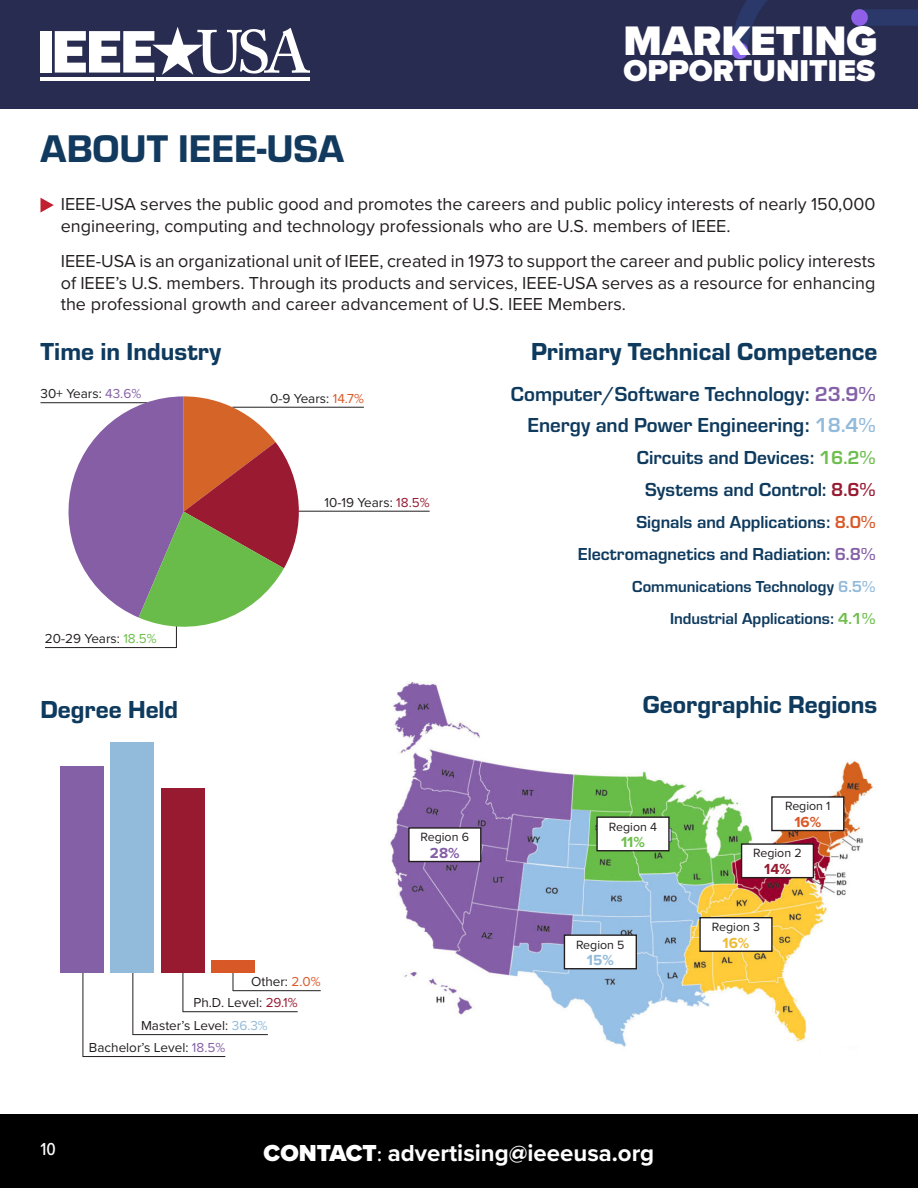
<style>
.page{position:relative;width:918px;height:1188px;background:#fff}
.page>*{position:absolute;margin:0;border:0;box-sizing:border-box;transform-origin:0 0}
.t1{font:900 42.75px "Proxima Nova";color:#fff}
.Envise{font:40.05px "Eurostile Hea";color:#123a5e}
.t2{font:900 31.35px "Proxima Nova";color:#fff}
.Grandiloquence{font:25.5px "Eurostile Hea";color:#0e3a5e}
.t3{font:700 24px "Proxima Nova";color:#fff}
.Grandiloquence-2{font:700 21px "Eurostile";color:#0e3a5e}
.Grandiloquence-3{font:700 19.5px "Eurostile";color:#0e3a5e}
.Paragraph_Style_1{font:18px/21.6px "Proxima Nova";color:#231f20}
.Grandiloquence-4{font:700 18px "Eurostile";color:#0e3a5e}
.t4{font:500 18px "Proxima Nova Cond";color:#fff}
.Grandiloquence-5{font:700 16.5px "Eurostile";color:#0e3a5e}
.t5{font:700 15.15px "Proxima Nova";color:#6dbe4c}
.t6{font:700 15.15px "Proxima Nova";color:#92bada}
.t7{font:700 15.15px "Proxima Nova";color:#ecbb36}
.t8{font:700 15.15px "Proxima Nova";color:#971a30}
.t9{font:700 15.15px "Proxima Nova";color:#d95827}
.t10{font:700 15.15px "Proxima Nova";color:#8460a6}
.t11{font:13.5px "Proxima Nova";color:#231f20}
.t12{font:12.45px "Proxima Nova";color:#231f20}
.s1{color:#8460a6}
.s2{color:#d95827}
.s3{color:#971a30}
.s4{color:#6dbe4c}
.s5{color:#92bada}
.s6{font-weight:900}
.s7{font-family:"Minion Pro";font-weight:400}
</style>
<div class="page">
<div style="left:0;top:1115px;width:918px;height:73px;background:#000"></div>
<div style="left:0;top:0;width:918px;height:109px;background:#292c51"></div>
<svg style="left:731px;top:0;width:187px;height:59px"></svg>
<svg style="left:851px;top:9px;width:17px;height:17px"></svg>
<svg style="left:731px;top:42px;width:17px;height:17px"></svg>
<div style="left:40px;top:31px;width:12px;height:42px;background:#fff"></div>
<hr style="left:40px;top:77px;width:114px;height:4px;background:#fff">
<svg style="left:55px;top:27px;width:255px;height:48px"></svg>
<hr style="left:156px;top:77px;width:154px;height:4px;background:#fff">
<svg style="left:40px;top:198px;width:14px;height:15px"></svg>
<hr style="left:40px;top:402px;width:107px;height:1px;background:#231f20">
<hr style="left:232px;top:407px;width:132px;height:1px;background:#231f20">
<hr style="left:298px;top:511px;width:132px;height:1px;background:#231f20">
<hr style="left:45px;top:647px;width:131px;height:1px;background:#231f20">
<hr style="left:176px;top:618px;width:1px;height:30px;background:#231f20">
<svg style="left:60px;top:396px;width:247px;height:244px"></svg>
<img style="left:389px;top:681px;width:485px;height:366px">
<div style="left:597px;top:817px;width:72px;height:34px;background:#fff"></div>
<div style="left:596px;top:816px;width:74px;height:35px;border:1px solid #231f20"></div>
<div style="left:564px;top:935px;width:72px;height:34px;background:#fff"></div>
<div style="left:564px;top:934px;width:73px;height:35px;border:1px solid #231f20"></div>
<div style="left:700px;top:918px;width:72px;height:33px;background:#fff"></div>
<div style="left:699px;top:917px;width:74px;height:35px;border:1px solid #231f20"></div>
<div style="left:742px;top:844px;width:71px;height:34px;background:#fff"></div>
<div style="left:741px;top:843px;width:73px;height:35px;border:1px solid #231f20"></div>
<div style="left:772px;top:797px;width:72px;height:34px;background:#fff"></div>
<div style="left:771px;top:796px;width:73px;height:35px;border:1px solid #231f20"></div>
<div style="left:409px;top:828px;width:72px;height:34px;background:#fff"></div>
<div style="left:408px;top:827px;width:73px;height:35px;border:1px solid #231f20"></div>
<hr style="left:83px;top:1056px;width:142px;height:1px;background:#231f20">
<hr style="left:83px;top:942px;width:1px;height:115px;background:#231f20">
<hr style="left:133px;top:1034px;width:135px;height:1px;background:#231f20">
<hr style="left:132px;top:920px;width:1px;height:115px;background:#231f20">
<hr style="left:183px;top:1011px;width:115px;height:1px;background:#231f20">
<hr style="left:183px;top:897px;width:1px;height:115px;background:#231f20">
<hr style="left:233px;top:990px;width:88px;height:1px;background:#231f20">
<svg style="left:233px;top:973px;width:1px;height:18px"></svg>
<div style="left:61px;top:766px;width:43px;height:207px;background:#8460a6"></div>
<div style="left:111px;top:742px;width:43px;height:231px;background:#92bada"></div>
<div style="left:161px;top:788px;width:43px;height:185px;background:#971a30"></div>
<div style="left:211px;top:960px;width:43px;height:13px;background:#d95827"></div>
<p class="Envise" style="left:40px;top:120px;width:305px">ABOUT IEEE-USA</p>
<p class="t1" style="left:624px;top:9px;width:255px">MARKETING</p>
<p class="t2" style="left:624px;top:47px;width:253px">OPPORTUNITIES</p>
<p class="Paragraph_Style_1" style="left:61px;top:193px;width:816px">IEEE-USA serves the public good and promotes the careers and public policy interests of nearly 150,000 engineering, computing and technology professionals who are U.S. members of IEEE.</p>
<p class="Paragraph_Style_1" style="left:61px;top:250px;width:816px;text-align:justify">IEEE-USA is an organizational unit of IEEE, created in 1973 to support the career and public policy interests of IEEE’s U.S. members. Through its products and services, IEEE-USA serves as a resource for enhancing the professional growth and career advancement of U.S. IEEE Members.</p>
<p class="Grandiloquence" style="left:40px;top:334px;width:182px">Time in Industry</p>
<p class="t11" style="left:40px;top:384px;width:102px">30+ Years: <span class="s1">43.6%</span></p>
<p class="t11" style="left:270px;top:388px;width:95px">0-9 Years: <span class="s2">14.7%</span></p>
<p class="t11" style="left:325px;top:492px;width:107px">10-19 Years: <span class="s3">18.5%</span></p>
<p class="t11" style="left:45px;top:629px;width:113px">20-29 Years: <span class="s4">18.5%</span></p>
<p class="Grandiloquence" style="left:40px;top:691px;width:139px">Degree Held</p>
<p class="t11" style="left:251px;top:972px;width:71px">Other: <span class="s2">2.0%</span></p>
<p class="t11" style="left:193px;top:993px;width:106px">Ph.D. Level: <span class="s3">29.1%</span></p>
<p class="t12" style="left:421px;top:828px;width:50px">Region 6</p>
<p class="t10" style="left:430px;top:842px;width:31px">28%</p>
<p class="t11" style="left:141px;top:1016px;width:128px">Master’s Level: <span class="s5">36.3%</span></p>
<p class="t11" style="left:89px;top:1038px;width:138px">Bachelor’s Level: <span class="s1">18.5%</span></p>
<p class="Grandiloquence" style="left:531px;top:334px;width:348px">Primary Technical Competence</p>
<p class="Grandiloquence-2" style="left:511px;top:378px;width:366px">Computer/Software Technology: <span class="s1">23.9%</span></p>
<p class="Grandiloquence-2" style="left:527px;top:410px;width:349px">Energy and Power Engineering: <span class="s5">18.4%</span></p>
<p class="Grandiloquence-3" style="left:637px;top:444px;width:240px">Circuits and Devices: <span class="s4">16.2%</span></p>
<p class="Grandiloquence-3" style="left:645px;top:476px;width:232px">Systems and Control: <span class="s3">8.6%</span></p>
<p class="Grandiloquence-4" style="left:636px;top:509px;width:240px">Signals and Applications: <span class="s2">8.0%</span></p>
<p class="Grandiloquence-4" style="left:578px;top:541px;width:299px">Electromagnetics and Radiation: <span class="s1">6.8%</span></p>
<p class="Grandiloquence-5" style="left:632px;top:575px;width:245px">Communications Technology <span class="s5">6.5%</span></p>
<p class="Grandiloquence-5" style="left:670px;top:607px;width:207px">Industrial Applications: <span class="s4">4.1%</span></p>
<p class="Grandiloquence" style="left:643px;top:686px;width:236px">Georgraphic Regions</p>
<p class="t12" style="left:609px;top:817px;width:50px">Region 4</p>
<p class="t5" style="left:621px;top:831px;width:25px">11%</p>
<p class="t12" style="left:576px;top:935px;width:50px">Region 5</p>
<p class="t6" style="left:587px;top:949px;width:28px">15%</p>
<p class="t12" style="left:785px;top:797px;width:47px">Region 1</p>
<p class="t9" style="left:794px;top:811px;width:28px">16%</p>
<p class="t12" style="left:753px;top:844px;width:50px">Region 2</p>
<p class="t8" style="left:764px;top:858px;width:28px">14%</p>
<p class="t12" style="left:712px;top:918px;width:50px">Region 3</p>
<p class="t7" style="left:723px;top:931px;width:28px">16%</p>
<p class="t4" style="left:40px;top:1135px;width:17px">10</p>
<h3 class="t3" style="left:264px;top:1135px;width:392px"><span class="s6">CONTACT</span><span class="s7">:</span> advertising@ieeeusa.org</h3>
</div>
